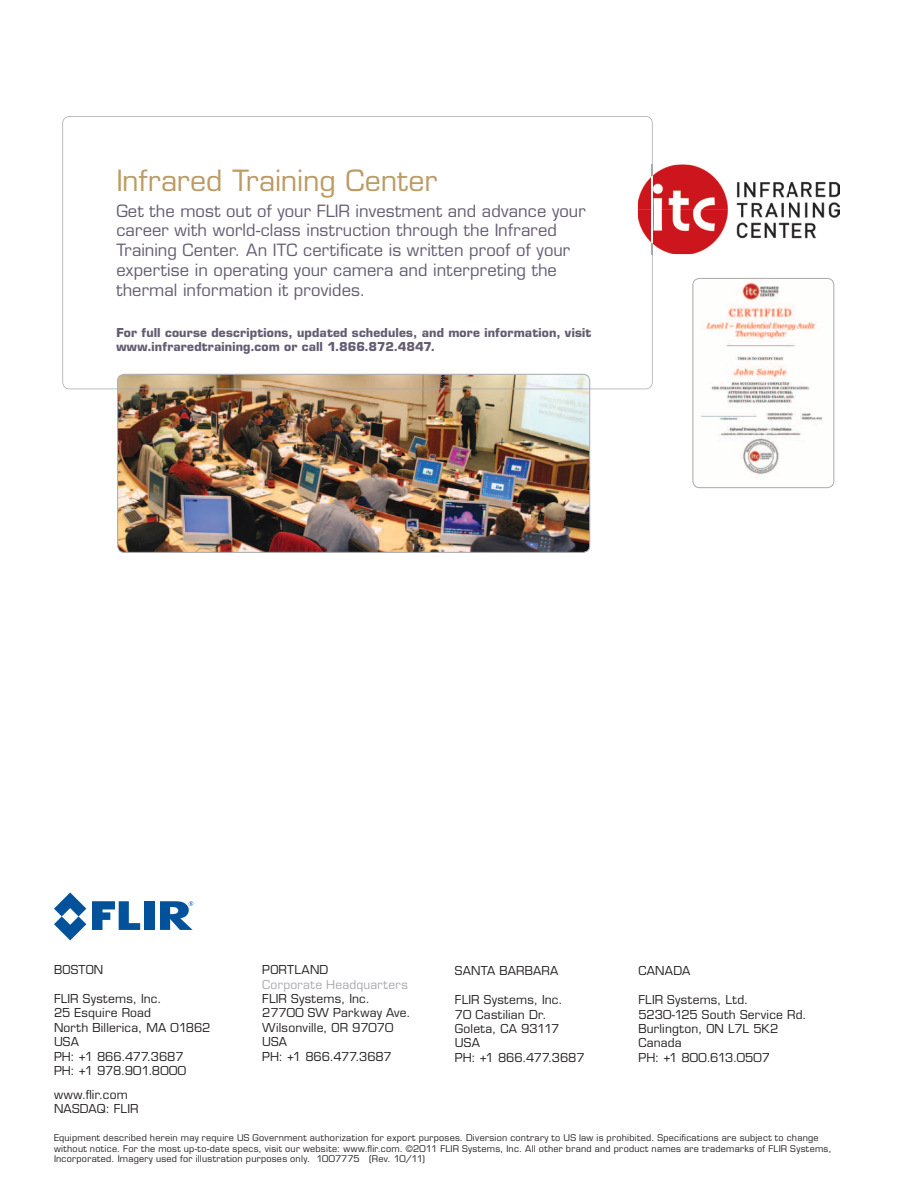
<style>
.page{position:relative;width:918px;height:1188px;background:#fff}
.page>*{position:absolute;margin:0;border:0;box-sizing:border-box;transform-origin:0 0}
.t1{font:28.5px "Eurostile LT Std";color:#bc9b64}
.t2{font:16.5px/19.8px "Eurostile LT Std";letter-spacing:.01em;color:#645c71}
.t3{font:12px/14.4px "Eurostile LT Std";letter-spacing:.015em;color:#231f20}
.t4{font:700 12px/14.4px "Eurostile LT Std";letter-spacing:.015em;color:#645c71}
.t5{font:12px "Eurostile LT Std";letter-spacing:.02em;color:#a8a9ad}
.t6{font:9px/10.8px "Eurostile LT Std";letter-spacing:.03em;color:#231f20}
</style>
<div class="page">
<img style="left:118px;top:389px;width:472px;height:163px">
<svg style="left:62px;top:116px;width:591px;height:273px"></svg>
<img style="left:638px;top:164px;width:202px;height:90px">
<img style="left:652px;top:164px;width:1px;height:90px">
<img style="left:693px;top:278px;width:141px;height:210px">
<div style="left:693px;top:278px;width:141px;height:210px;border:1px solid #a8a9ad;border-radius:7px"></div>
<svg style="left:92px;top:901px;width:48px;height:29px"></svg>
<div style="left:145px;top:901px;width:10px;height:29px;background:#01529a"></div>
<svg style="left:54px;top:893px;width:32px;height:47px"></svg>
<svg style="left:160px;top:901px;width:33px;height:29px"></svg>
<h1 class="t1" style="left:116px;top:164px;width:322px">Infrared Training Center</h1>
<p class="t2" style="left:116px;top:201px;width:471px">Get the most out of your FLIR investment and advance your career with world-class instruction through the Infrared Training Center. An ITC certificate is written proof of your expertise in operating your camera and interpreting the thermal information it provides.</p>
<h3 class="t4" style="left:116px;top:325px;width:476px">For full course descriptions, updated schedules, and more information, visit www.infraredtraining.com or call 1.866.872.4847.</h3>
<h3 class="t3" style="left:54px;top:963px;width:51px">BOSTON</h3>
<h3 class="t3" style="left:54px;top:992px;width:158px">FLIR Systems, Inc.<br>25 Esquire Road<br>North Billerica, MA 01862<br>USA<br>PH: +1 866.477.3687<br>PH: +1 978.901.8000</h3>
<h3 class="t3" style="left:54px;top:1087px;width:86px">www.flir.com<br>NASDAQ: FLIR</h3>
<h3 class="t3" style="left:262px;top:963px;width:67px">PORTLAND</h3>
<h3 class="t5" style="left:262px;top:977px;width:147px">Corporate Headquarters</h3>
<h3 class="t3" style="left:262px;top:992px;width:150px">FLIR Systems, Inc.<br>27700 SW Parkway Ave.<br>Wilsonville, OR 97070<br>USA<br>PH: +1 866.477.3687</h3>
<h3 class="t3" style="left:455px;top:964px;width:105px">SANTA BARBARA</h3>
<h3 class="t3" style="left:455px;top:993px;width:131px">FLIR Systems, Inc.<br>70 Castilian Dr.<br>Goleta, CA 93117<br>USA<br>PH: +1 866.477.3687</h3>
<h3 class="t3" style="left:638px;top:964px;width:53px">CANADA</h3>
<h3 class="t3" style="left:638px;top:993px;width:170px">FLIR Systems, Ltd.<br>5230-125 South Service Rd.<br>Burlington, ON L7L 5K2<br>Canada<br>PH: +1 800.613.0507</h3>
<p class="t6" style="left:54px;top:1132px;width:779px">Equipment described herein may require US Government authorization for export purposes. Diversion contrary to US law is prohibited. Specifications are subject to change without notice. For the most up-to-date specs, visit our website: www.flir.com. ©2011 FLIR Systems, Inc. All other brand and product names are trademarks of FLIR Systems,<br>Incorporated. Imagery used for illustration purposes only. 1007775 (Rev. 10/11)</p>
</div>
